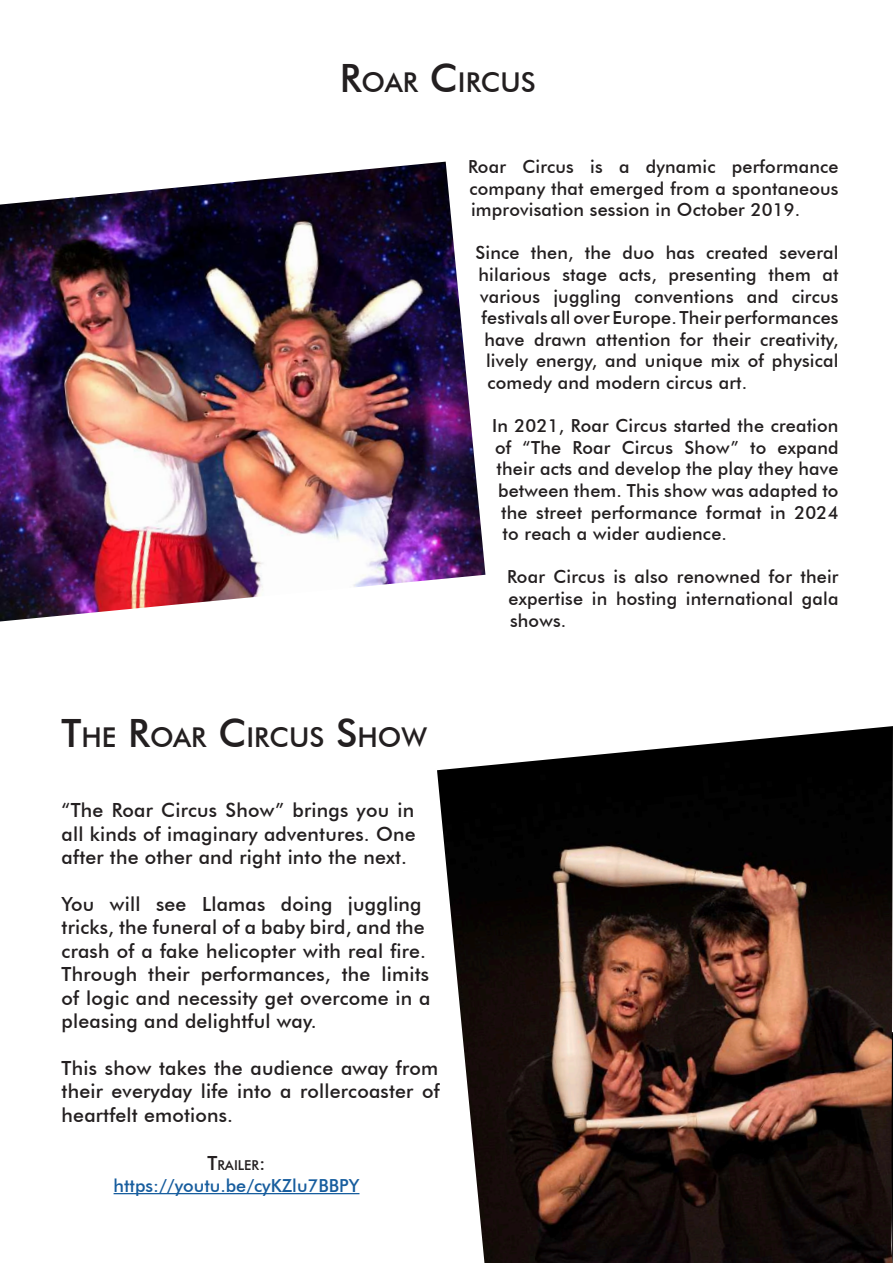
<style>
.page{position:relative;width:893px;height:1263px;background:#fff}
.page>*{position:absolute;margin:0;border:0;box-sizing:border-box;transform-origin:0 0}
.t1{font:500 27.3px "Futura BT";color:#231f20}
.t2{font:500 19.5px/23.4px "Futura BT";letter-spacing:.01em;color:#231f20;text-align:justify}
.t3{font:500 18px/21.6px "Futura BT";letter-spacing:.01em;color:#231f20;text-align:justify}
.t4{font:500 18px "Futura BT";color:#175d9e}
.t5{font:500 13.65px "Futura BT";color:#231f20}
.s1{font-size:39px}
.s2{font-size:19.5px}
</style>
<div class="page">
<img style="left:437px;top:726px;width:456px;height:537px">
<img style="left:0;top:162px;width:485px;height:459px">
<hr style="left:114px;top:1193px;width:245px;height:1px;background:#175d9e">
<h1 class="t1" style="left:340px;top:66px;width:198px"><span class="s1">R</span>OAR <span class="s1">C</span>IRCUS</h1>
<p class="t3" style="left:468px;top:156px;width:372px">Roar Circus is a dynamic performance company that emerged from a spontaneous improvisation session in October 2019.</p>
<p class="t3" style="left:476px;top:242px;width:365px">Since then, the duo has created several</p>
<p class="t3" style="left:478px;top:264px;width:361px">hilarious stage acts, presenting them at</p>
<p class="t3" style="left:480px;top:285px;width:360px">various juggling conventions and circus</p>
<p class="t3" style="left:482px;top:307px;width:358px">festivals all over Europe. Their performances</p>
<p class="t3" style="left:484px;top:328px;width:355px">have drawn attention for their creativity,</p>
<p class="t3" style="left:486px;top:350px;width:354px">lively energy, and unique mix of physical</p>
<p class="t3" style="left:488px;top:372px;width:261px">comedy and modern circus art.</p>
<p class="t3" style="left:492px;top:415px;width:348px">In 2021, Roar Circus started the creation</p>
<p class="t3" style="left:495px;top:436px;width:345px">of “The Roar Circus Show” to expand</p>
<p class="t3" style="left:496px;top:458px;width:343px">their acts and develop the play they have</p>
<p class="t3" style="left:498px;top:480px;width:342px">between them. This show was adapted to</p>
<p class="t3" style="left:501px;top:501px;width:339px">the street performance format in 2024</p>
<p class="t3" style="left:502px;top:523px;width:226px">to reach a wider audience.</p>
<p class="t3" style="left:507px;top:566px;width:333px">Roar Circus is also renowned for their expertise in hosting international gala shows.</p>
<h1 class="t1" style="left:62px;top:721px;width:367px"><span class="s1">T</span>HE <span class="s1">R</span>OAR <span class="s1">C</span>IRCUS <span class="s1">S</span>HOW</h1>
<p class="t2" style="left:62px;top:799px;width:356px">“The Roar Circus Show” brings you in all kinds of imaginary adventures. One after the other and right into the next.</p>
<p class="t2" style="left:62px;top:892px;width:370px;text-align:left">You will see Llamas doing juggling tricks, the funeral of a baby bird, and the crash of a fake helicopter with real fire.<br>Through their performances, the limits of logic and necessity get overcome in a pleasing and delightful way.</p>
<p class="t2" style="left:62px;top:1056px;width:379px">This show takes the audience away from their everyday life into a rollercoaster of heartfelt emotions.</p>
<p class="t5" style="left:207px;top:1157px;width:60px"><span class="s2">T</span>RAILER<span class="s2">:</span></p>
<p class="t4" style="left:114px;top:1174px;width:247px">https://youtu.be/cyKZlu7BBPY</p>
</div>
